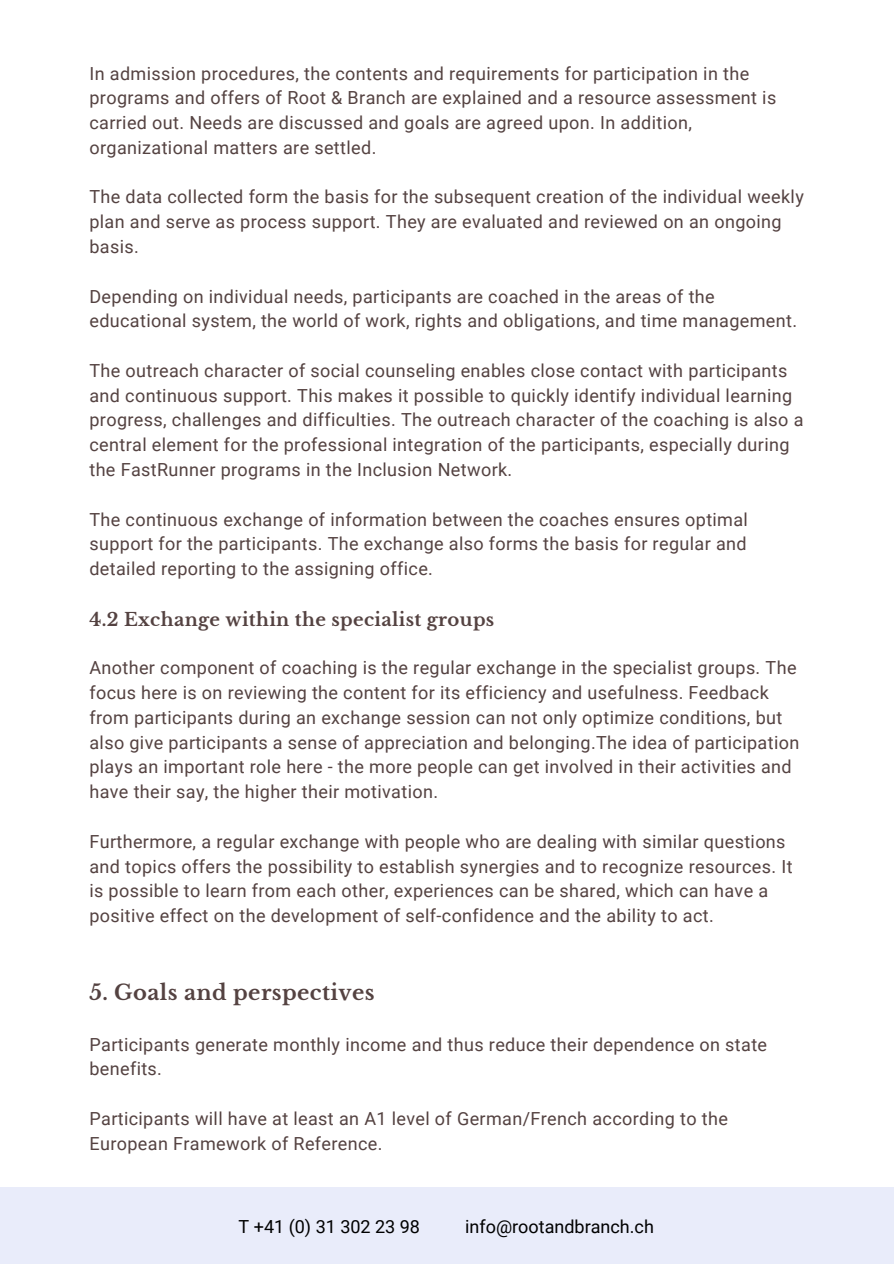
<style>
.page{position:relative;width:894px;height:1264px;background:#fff}
.page>*{position:absolute;margin:0;border:0;box-sizing:border-box;transform-origin:0 0}
.t1{font:700 21px "Libre Baskerville";letter-spacing:.02em;color:#544241}
.t2{font:18px/24.8px "Roboto";letter-spacing:.02em;color:#544241}
.t3{font:18px "Roboto";color:#000}
.t4{font:700 18px "Libre Baskerville";letter-spacing:.02em;color:#544241}
</style>
<div class="page">
<div style="left:0;top:1186px;width:893px;height:77px;background:#e9ecfa"></div>
<p class="t2" style="left:89px;top:61px;width:688px">In admission procedures, the contents and requirements for participation in the programs and offers of Root &amp; Branch are explained and a resource assessment is carried out. Needs are discussed and goals are agreed upon. In addition, organizational matters are settled.</p>
<p class="t2" style="left:89px;top:185px;width:715px">The data collected form the basis for the subsequent creation of the individual weekly plan and serve as process support. They are evaluated and reviewed on an ongoing basis.</p>
<p class="t2" style="left:89px;top:284px;width:709px">Depending on individual needs, participants are coached in the areas of the educational system, the world of work, rights and obligations, and time management.</p>
<p class="t2" style="left:89px;top:358px;width:715px">The outreach character of social counseling enables close contact with participants and continuous support. This makes it possible to quickly identify individual learning progress, challenges and difficulties. The outreach character of the coaching is also a central element for the professional integration of the participants, especially during the FastRunner programs in the Inclusion Network.</p>
<p class="t2" style="left:89px;top:507px;width:660px;text-align:justify">The continuous exchange of information between the coaches ensures optimal support for the participants. The exchange also forms the basis for regular and detailed reporting to the assigning office.</p>
<p class="t4" style="left:89px;top:608px;width:406px">4.2 Exchange within the specialist groups</p>
<p class="t2" style="left:89px;top:655px;width:711px">Another component of coaching is the regular exchange in the specialist groups. The focus here is on reviewing the content for its efficiency and usefulness. Feedback from participants during an exchange session can not only optimize conditions, but also give participants a sense of appreciation and belonging.The idea of participation plays an important role here - the more people can get involved in their activities and have their say, the higher their motivation.</p>
<p class="t2" style="left:89px;top:829px;width:704px">Furthermore, a regular exchange with people who are dealing with similar questions and topics offers the possibility to establish synergies and to recognize resources. It is possible to learn from each other, experiences can be shared, which can have a positive effect on the development of self-confidence and the ability to act.</p>
<p class="t1" style="left:89px;top:979px;width:287px">5. Goals and perspectives</p>
<p class="t2" style="left:89px;top:1032px;width:679px">Participants generate monthly income and thus reduce their dependence on state benefits.</p>
<p class="t2" style="left:89px;top:1106px;width:640px">Participants will have at least an A1 level of German/French according to the<br>European Framework of Reference.</p>
<p class="t3" style="left:238px;top:1215px;width:183px">T +41 (0) 31 302 23 98</p>
<p class="t3" style="left:465px;top:1215px;width:190px">info@rootandbranch.ch</p>
</div>
